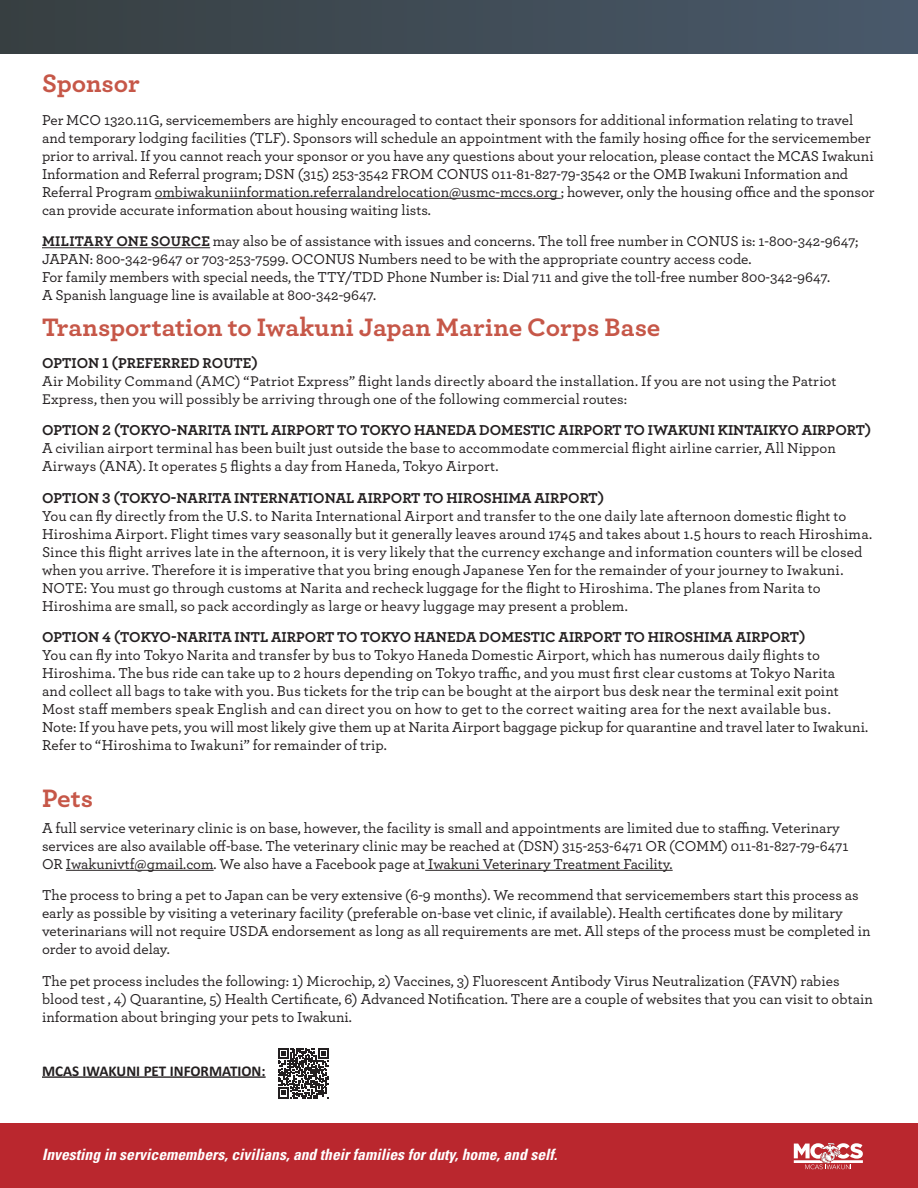
<style>
.page{position:relative;width:918px;height:1188px;background:#fff}
.page>*{position:absolute;margin:0;border:0;box-sizing:border-box;transform-origin:0 0}
.Sections_Headers{font:700 26.4px "Archer";color:#c65748}
.t1{font:italic 700 condensed 15.6px "Univers LT Std";color:#fff}
.Sections_Headers-2{font:500 15px/18px "Archer";color:#231f20}
.Sections_Headers-3{font:700 15px "Archer";color:#231f20}
.t2{font:700 15px "Calibri";color:#231f20}
.Sections_Headers-4{font:500 14.7px/18px "Archer";letter-spacing:.005em;color:#231f20}
.s1{font-weight:700;font-size:14.7px}
</style>
<div class="page">
<div style="left:0;top:1124px;width:918px;height:64px;background:#ba272e"></div>
<div style="left:0;top:0;width:918px;height:54px;background:linear-gradient(to right,#373f41,#49596b)"></div>
<svg style="left:794px;top:1143px;width:69px;height:26px"></svg>
<hr style="left:155px;top:198px;width:406px;height:1px;background:#231f20">
<hr style="left:42px;top:247px;width:168px;height:1px;background:#231f20">
<hr style="left:66px;top:870px;width:148px;height:1px;background:#231f20">
<hr style="left:425px;top:870px;width:248px;height:1px;background:#231f20">
<hr style="left:42px;top:1076px;width:224px;height:2px;background:#231f20">
<svg style="left:278px;top:1048px;width:51px;height:50px"></svg>
<p class="Sections_Headers" style="left:42px;top:62px;width:99px">Sponsor</p>
<p class="Sections_Headers-2" style="left:42px;top:110px;width:834px">Per MCO 1320.11G, servicemembers are highly encouraged to contact their sponsors for additional information relating to travel and temporary lodging facilities (TLF). Sponsors will schedule an appointment with the family hosing office for the servicemember prior to arrival. If you cannot reach your sponsor or you have any questions about your relocation, please contact the MCAS Iwakuni Information and Referral program; DSN (315) 253-3542 FROM CONUS 011-81-827-79-3542 or the OMB Iwakuni Information and Referral Program ombiwakuniinformation.referralandrelocation@usmc-mccs.org ; however, only the housing office and the sponsor can provide accurate information about housing waiting lists.</p>
<p class="Sections_Headers-2" style="left:42px;top:232px;width:818px"><span class="s1">MILITARY ONE SOURCE</span> may also be of assistance with issues and concerns. The toll free number in CONUS is: 1-800-342-9647; JAPAN: 800-342-9647 or 703-253-7599. OCONUS Numbers need to be with the appropriate country access code.<br>For family members with special needs, the TTY/TDD Phone Number is: Dial 711 and give the toll-free number 800-342-9647.<br>A Spanish language line is available at 800-342-9647.</p>
<p class="Sections_Headers" style="left:42px;top:307px;width:620px">Transportation to Iwakuni Japan Marine Corps Base</p>
<p class="Sections_Headers-3" style="left:42px;top:351px;width:218px">OPTION 1 (PREFERRED ROUTE)</p>
<p class="Sections_Headers-4" style="left:42px;top:371px;width:796px">Air Mobility Command (AMC) “Patriot Express” flight lands directly aboard the installation. If you are not using the Patriot<br>Express, then you will possibly be arriving through one of the following commercial routes:</p>
<p class="Sections_Headers-3" style="left:42px;top:418px;width:831px">OPTION 2 (TOKYO-NARITA INTL AIRPORT TO TOKYO HANEDA DOMESTIC AIRPORT TO IWAKUNI KINTAIKYO AIRPORT)</p>
<p class="Sections_Headers-2" style="left:42px;top:439px;width:795px">A civilian airport terminal has been built just outside the base to accommodate commercial flight airline carrier, All Nippon<br>Airways (ANA). It operates 5 flights a day from Haneda, Tokyo Airport.</p>
<p class="Sections_Headers-3" style="left:42px;top:486px;width:564px">OPTION 3 (TOKYO-NARITA INTERNATIONAL AIRPORT TO HIROSHIMA AIRPORT)</p>
<p class="Sections_Headers-2" style="left:42px;top:506px;width:832px">You can fly directly from the U.S. to Narita International Airport and transfer to the one daily late afternoon domestic flight to Hiroshima Airport. Flight times vary seasonally but it generally leaves around 1745 and takes about 1.5 hours to reach Hiroshima.<br>Since this flight arrives late in the afternoon, it is very likely that the currency exchange and information counters will be closed when you arrive. Therefore it is imperative that you bring enough Japanese Yen for the remainder of your journey to Iwakuni.<br>NOTE: You must go through customs at Narita and recheck luggage for the flight to Hiroshima. The planes from Narita to Hiroshima are small, so pack accordingly as large or heavy luggage may present a problem.</p>
<p class="Sections_Headers-3" style="left:42px;top:625px;width:765px">OPTION 4 (TOKYO-NARITA INTL AIRPORT TO TOKYO HANEDA DOMESTIC AIRPORT TO HIROSHIMA AIRPORT)</p>
<p class="Sections_Headers-2" style="left:42px;top:646px;width:828px">You can fly into Tokyo Narita and transfer by bus to Tokyo Haneda Domestic Airport, which has numerous daily flights to Hiroshima. The bus ride can take up to 2 hours depending on Tokyo traffic, and you must first clear customs at Tokyo Narita<br>and collect all bags to take with you. Bus tickets for the trip can be bought at the airport bus desk near the terminal exit point Most staff members speak English and can direct you on how to get to the correct waiting area for the next available bus.<br>Note: If you have pets, you will most likely give them up at Narita Airport baggage pickup for quarantine and travel later to Iwakuni.<br>Refer to “Hiroshima to Iwakuni” for remainder of trip.</p>
<p class="Sections_Headers" style="left:42px;top:778px;width:53px">Pets</p>
<p class="Sections_Headers-2" style="left:42px;top:818px;width:808px">A full service veterinary clinic is on base, however, the facility is small and appointments are limited due to staffing. Veterinary services are also available off-base. The veterinary clinic may be reached at (DSN) 315-253-6471 OR (COMM) 011-81-827-79-6471<br>OR Iwakunivtf@gmail.com. We also have a Facebook page at Iwakuni Veterinary Treatment Facility.</p>
<p class="Sections_Headers-2" style="left:42px;top:886px;width:830px">The process to bring a pet to Japan can be very extensive (6-9 months). We recommend that servicemembers start this process as early as possible by visiting a veterinary facility (preferable on-base vet clinic, if available). Health certificates done by military veterinarians will not require USDA endorsement as long as all requirements are met. All steps of the process must be completed in order to avoid delay.</p>
<p class="Sections_Headers-2" style="left:42px;top:971px;width:832px">The pet process includes the following: 1) Microchip, 2) Vaccines, 3) Fluorescent Antibody Virus Neutralization (FAVN) rabies blood test , 4) Quarantine, 5) Health Certificate, 6) Advanced Notification. There are a couple of websites that you can visit to obtain information about bringing your pets to Iwakuni.</p>
<p class="t2" style="left:42px;top:1062px;width:225px">MCAS IWAKUNI PET INFORMATION:</p>
<p class="t1" style="left:42px;top:1144px;width:517px">Investing in servicemembers, civilians, and their families for duty, home, and self.</p>
</div>
